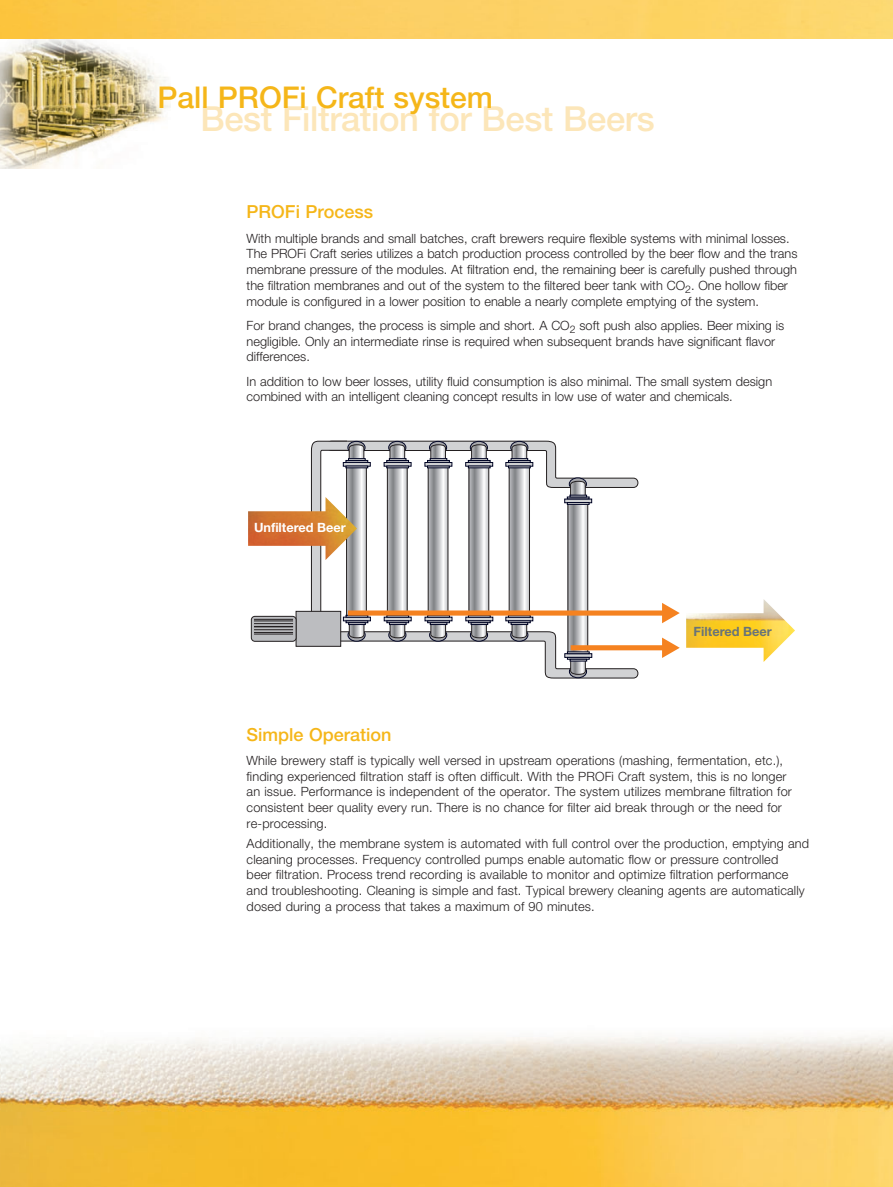
<style>
.page{position:relative;width:893px;height:1187px;background:#fff}
.page>*{position:absolute;margin:0;border:0;box-sizing:border-box;transform-origin:0 0}
.t1{font:500 34.5px "Helvetica Neue";letter-spacing:-.01em;color:#fce6b9}
.t2{font:500 30px "Helvetica Neue";color:#f5b619}
.t3{font:500 18px "Helvetica Neue";color:#f5b619}
.t4{font:300 12.75px/15.8px "Helvetica Neue";letter-spacing:.01em;color:#231f20}
.t5{font:700 12.75px "Helvetica Neue";color:#fff}
.t6{font:700 12.75px "Helvetica Neue";color:#687379}
</style>
<div class="page">
<img style="left:0;top:1035px;width:893px;height:151px">
<img style="left:0;top:38px;width:170px;height:130px">
<img style="left:0;top:0;width:893px;height:38px">
<svg style="left:311px;top:440px;width:329px;height:238px"></svg>
<div style="left:296px;top:611px;width:45px;height:35px;background:#bcbdc0;border:1px solid #231f20"></div>
<svg style="left:251px;top:615px;width:46px;height:26px"></svg>
<div style="left:348px;top:610px;width:317px;height:5px;background:#f58220"></div>
<svg style="left:662px;top:603px;width:18px;height:20px"></svg>
<div style="left:571px;top:645px;width:94px;height:5px;background:#f58220"></div>
<svg style="left:662px;top:637px;width:18px;height:21px"></svg>
<img style="left:686px;top:599px;width:109px;height:63px">
<img style="left:248px;top:497px;width:109px;height:63px">
<h2 class="t2" style="left:158px;top:80px;width:337px">Pall PROFi Craft system</h2>
<h1 class="t1" style="left:200px;top:98px;width:456px">Best Filtration for Best Beers</h1>
<h3 class="t3" style="left:247px;top:201px;width:128px">PROFi Process</h3>
<p class="t4" style="left:247px;top:230px;width:552px">With multiple brands and small batches, craft brewers require flexible systems with minimal losses.<br>The PROFi Craft series utilizes a batch production process controlled by the beer flow and the trans membrane pressure of the modules. At filtration end, the remaining beer is carefully pushed through the filtration membranes and out of the system to the filtered beer tank with CO<sub>2</sub>. One hollow fiber module is configured in a lower position to enable a nearly complete emptying of the system.</p>
<p class="t4" style="left:247px;top:317px;width:539px">For brand changes, the process is simple and short. A CO<sub>2</sub> soft push also applies. Beer mixing is negligible. Only an intermediate rinse is required when subsequent brands have significant flavor differences.</p>
<p class="t4" style="left:247px;top:373px;width:527px">In addition to low beer losses, utility fluid consumption is also minimal. The small system design combined with an intelligent cleaning concept results in low use of water and chemicals.</p>
<p class="t5" style="left:254px;top:517px;width:93px">Unfiltered Beer</p>
<p class="t6" style="left:694px;top:621px;width:80px">Filtered Beer</p>
<h3 class="t3" style="left:247px;top:723px;width:146px">Simple Operation</h3>
<p class="t4" style="left:247px;top:752px;width:547px">While brewery staff is typically well versed in upstream operations (mashing, fermentation, etc.), finding experienced filtration staff is often difficult. With the PROFi Craft system, this is no longer an issue. Performance is independent of the operator. The system utilizes membrane filtration for consistent beer quality every run. There is no chance for filter aid break through or the need for re-processing.</p>
<p class="t4" style="left:247px;top:835px;width:564px">Additionally, the membrane system is automated with full control over the production, emptying and cleaning processes. Frequency controlled pumps enable automatic flow or pressure controlled<br>beer filtration. Process trend recording is available to monitor and optimize filtration performance and troubleshooting. Cleaning is simple and fast. Typical brewery cleaning agents are automatically dosed during a process that takes a maximum of 90 minutes.</p>
</div>
